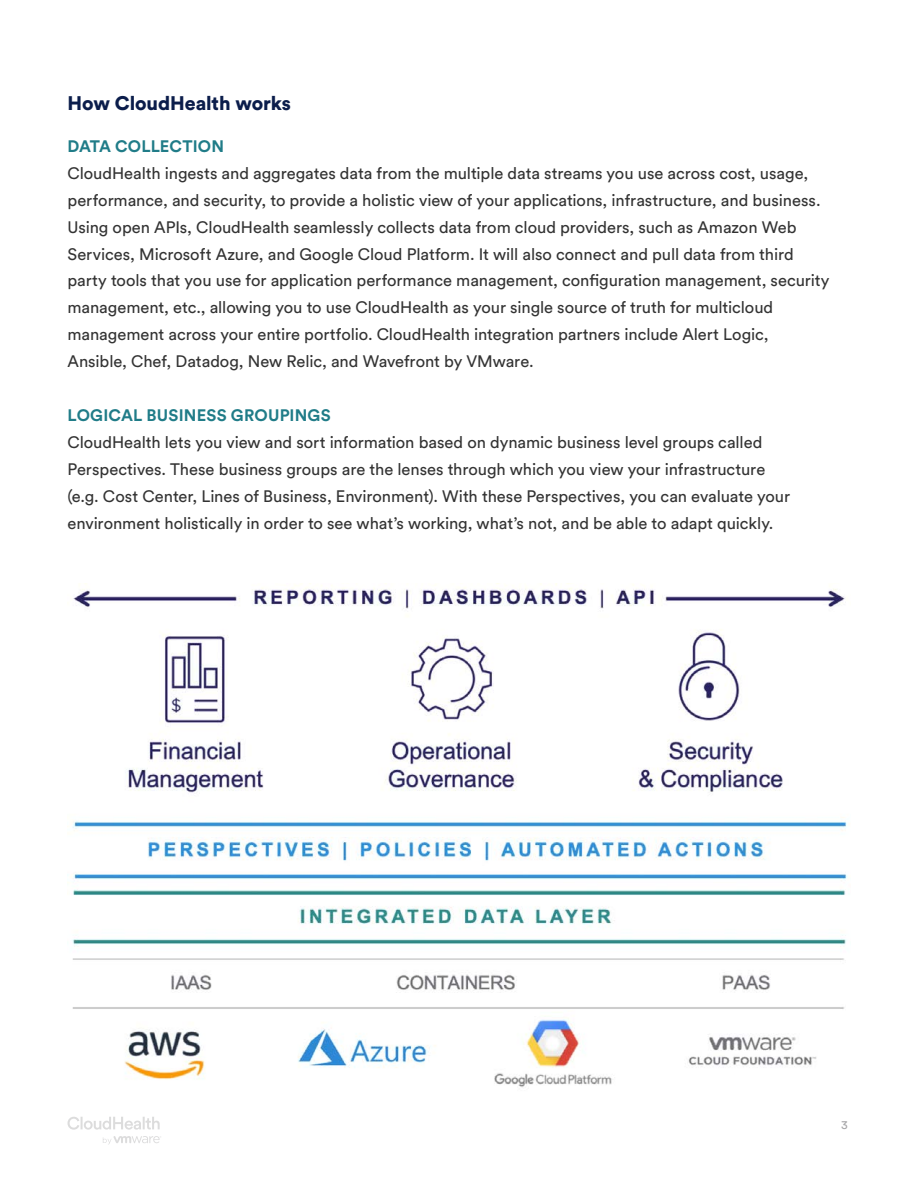
<style>
.page{position:relative;width:918px;height:1188px;background:#fff}
.page>*{position:absolute;margin:0;border:0;box-sizing:border-box;transform-origin:0 0}
.t1{font:900 19.5px "Circular Std";letter-spacing:-.005em;color:#0b1d4b}
.t2{font:16.5px/27px "Circular Std";letter-spacing:-.005em;color:#333}
.t3{font:700 16.5px "Circular Std";letter-spacing:.01em;color:#207c88}
.t4{font:12px "Circular Std";color:#8e8d90}
</style>
<div class="page">
<svg style="left:68px;top:1117px;width:92px;height:13px"></svg>
<svg style="left:103px;top:1136px;width:58px;height:8px"></svg>
<img style="left:72px;top:584px;width:776px;height:504px">
<p class="t1" style="left:68px;top:90px;width:225px">How CloudHealth works</p>
<p class="t3" style="left:68px;top:135px;width:158px">DATA COLLECTION</p>
<p class="t2" style="left:67px;top:159px;width:764px">CloudHealth ingests and aggregates data from the multiple data streams you use across cost, usage, performance, and security, to provide a holistic view of your applications, infrastructure, and business.<br>Using open APIs, CloudHealth seamlessly collects data from cloud providers, such as Amazon Web Services, Microsoft Azure, and Google Cloud Platform. It will also connect and pull data from third party tools that you use for application performance management, configuration management, security management, etc., allowing you to use CloudHealth as your single source of truth for multicloud management across your entire portfolio. CloudHealth integration partners include Alert Logic, Ansible, Chef, Datadog, New Relic, and Wavefront by VMware.</p>
<p class="t3" style="left:68px;top:405px;width:265px">LOGICAL BUSINESS GROUPINGS</p>
<p class="t2" style="left:67px;top:429px;width:724px">CloudHealth lets you view and sort information based on dynamic business level groups called Perspectives. These business groups are the lenses through which you view your infrastructure (e.g. Cost Center, Lines of Business, Environment). With these Perspectives, you can evaluate your environment holistically in order to see what’s working, what’s not, and be able to adapt quickly.</p>
<p class="t4" style="left:841px;top:1118px;width:8px">3</p>
</div>
